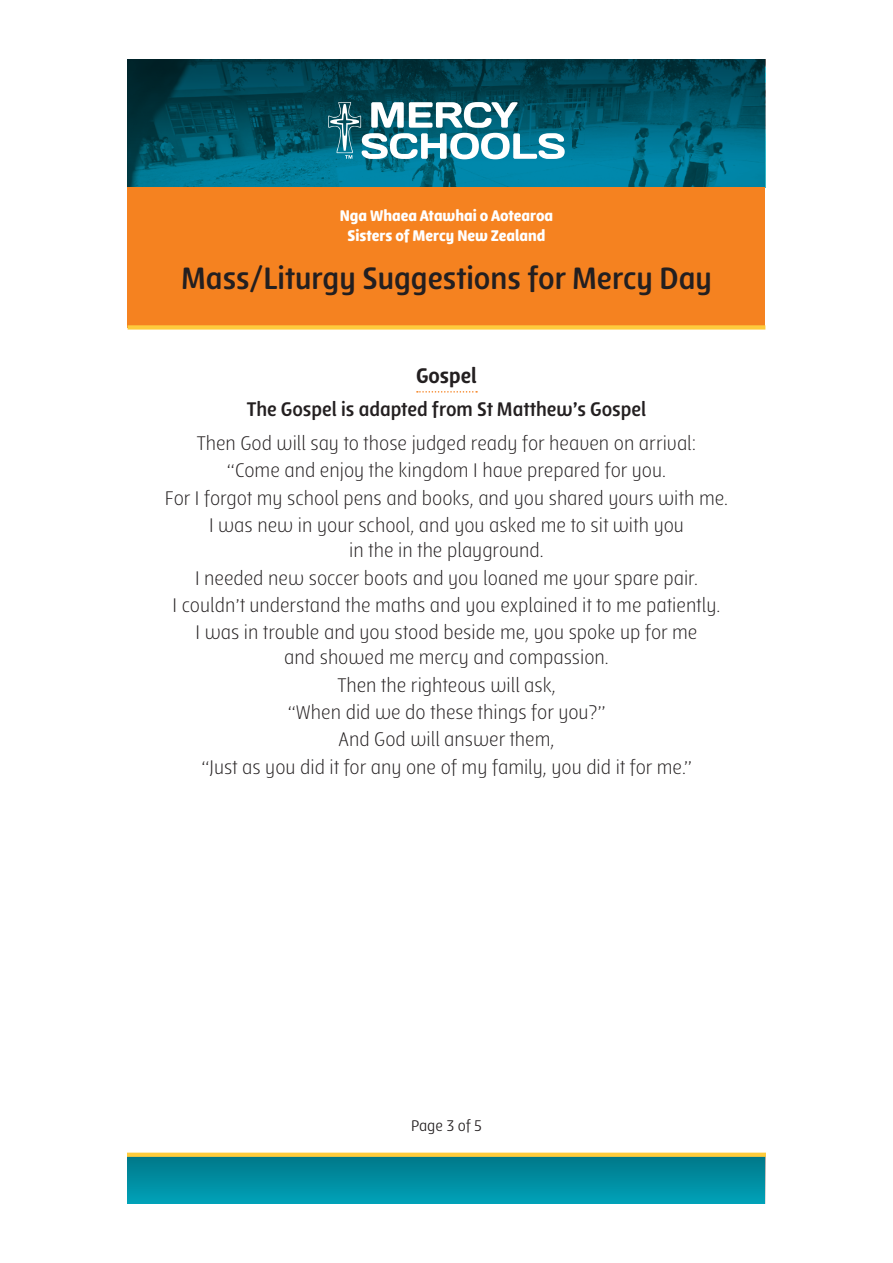
<style>
.page{position:relative;width:893px;height:1263px;background:#fff}
.page>*{position:absolute;margin:0;border:0;box-sizing:border-box;transform-origin:0 0}
.t1{font:700 33px "Lolita";color:#231f20}
.subhead{font:800 22.5px "Lolita";color:#231f20}
.t2{font:300 21px/25.2px "Lolita";color:#231f20;text-align:center}
.t3{font:700 21px "Lolita";color:#231f20}
.t4{font:16.5px/19.8px "Lolita Ultra";color:#fff;text-align:center}
.t5{font:16.5px "Lolita";letter-spacing:-.005em;color:#231f20}
</style>
<div class="page">
<svg style="left:128px;top:60px;width:637px;height:127px;background:#00586c"></svg>
<div style="left:128px;top:187px;width:637px;height:140px;background:#f58220"></div>
<div style="left:128px;top:325px;width:637px;height:5px;background:#fecb3c"></div>
<svg style="left:128px;top:1157px;width:637px;height:46px;background:#008ca0"></svg>
<div style="left:128px;top:1152px;width:637px;height:5px;background:#fecb3c"></div>
<svg style="left:328px;top:102px;width:237px;height:57px"></svg>
<svg style="left:417px;top:391px;width:60px;height:2px"></svg>
<p class="t4" style="left:340px;top:205px;width:215px">Nga Whaea Atawhai o Aotearoa<br>Sisters of Mercy New Zealand</p>
<p class="t1" style="left:181px;top:259px;width:532px">Mass/Liturgy Suggestions for Mercy Day</p>
<p class="subhead" style="left:416px;top:363px;width:62px">Gospel</p>
<p class="t3" style="left:247px;top:398px;width:401px">The Gospel is adapted from St Matthew’s Gospel</p>
<p class="t2" style="left:197px;top:430px;width:501px">Then God will say to those judged ready for heaven on arrival:</p>
<p class="t2" style="left:227px;top:457px;width:441px">“Come and enjoy the kingdom I have prepared for you.</p>
<p class="t2" style="left:165px;top:485px;width:565px">For I forgot my school pens and books, and you shared yours with me.</p>
<p class="t2" style="left:209px;top:512px;width:476px">I was new in your school, and you asked me to sit with you in the in the playground.</p>
<p class="t2" style="left:195px;top:565px;width:504px">I needed new soccer boots and you loaned me your spare pair.</p>
<p class="t2" style="left:173px;top:592px;width:549px">I couldn’t understand the maths and you explained it to me patiently.</p>
<p class="t2" style="left:196px;top:619px;width:503px">I was in trouble and you stood beside me, you spoke up for me and showed me mercy and compassion.</p>
<p class="t2" style="left:337px;top:672px;width:220px">Then the righteous will ask,</p>
<p class="t2" style="left:288px;top:699px;width:319px">“When did we do these things for you?”</p>
<p class="t2" style="left:339px;top:726px;width:217px">And God will answer them,</p>
<p class="t2" style="left:201px;top:754px;width:492px">“Just as you did it for any one of my family, you did it for me.”</p>
<p class="t5" style="left:411px;top:1116px;width:72px">Page 3 of 5</p>
</div>
